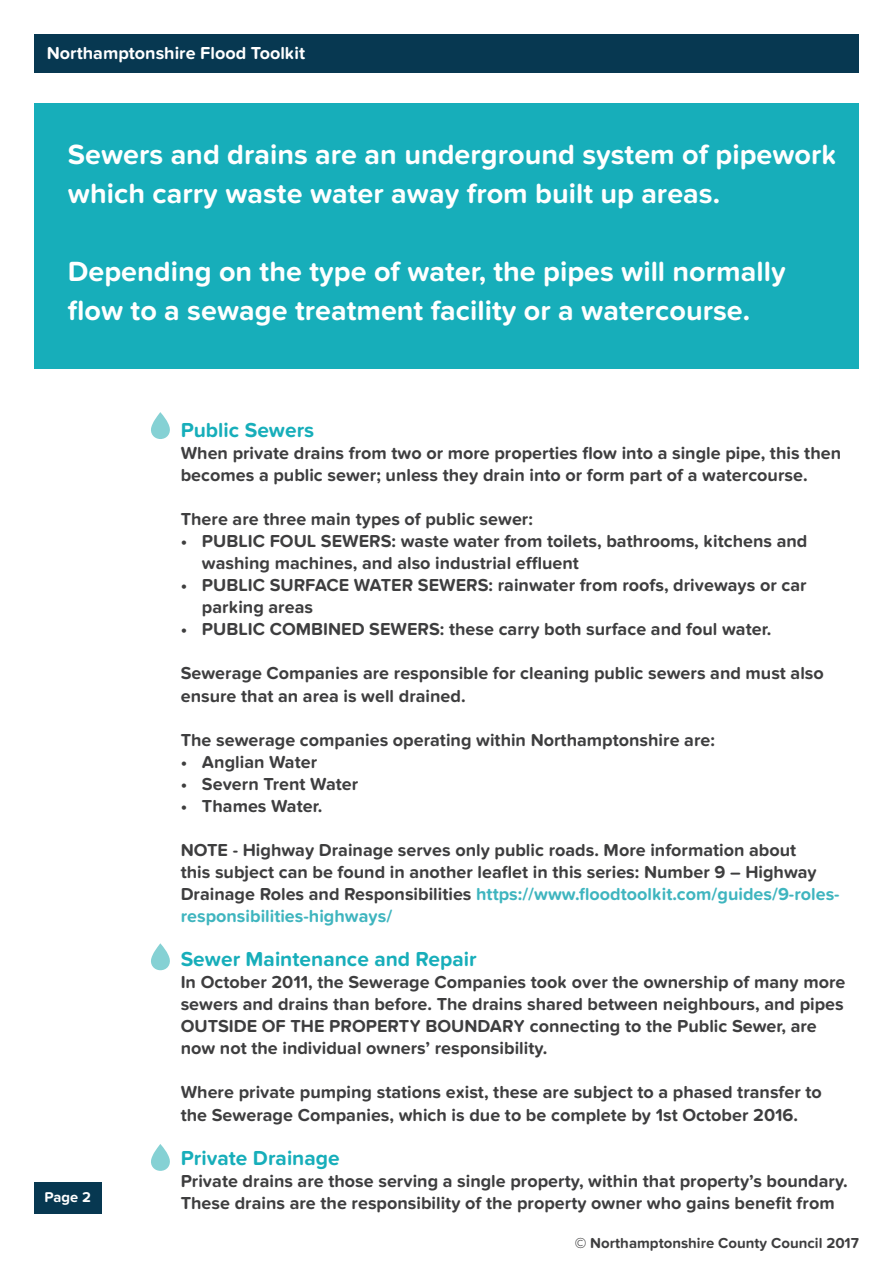
<style>
.page{position:relative;width:893px;height:1263px;background:#fff}
.page>*{position:absolute;margin:0;border:0;box-sizing:border-box;transform-origin:0 0}
.body{font:700 28.8px/39px "Proxima Nova Soft";color:#fff}
.body-2{font:700 21px "Proxima Nova Soft";color:#17aeba}
.body-3{font:700 18px/22px "Proxima Nova Soft";color:#3e3e3f}
.body-4{font:700 18px "Proxima Nova Soft";color:#fff}
.t1{font:700 15px "Proxima Nova Soft";color:#3e3e3f}
.body-5{font:700 14.7px "Proxima Nova Soft";color:#fff}
.s1{color:#3fb5bf}
</style>
<div class="page">
<div style="left:34px;top:34px;width:825px;height:38px;background:#073851"></div>
<div style="left:34px;top:1183px;width:68px;height:31px;background:#073851"></div>
<div style="left:34px;top:103px;width:825px;height:265px;background:#17aeba"></div>
<svg style="left:151px;top:412px;width:19px;height:27px"></svg>
<svg style="left:151px;top:943px;width:19px;height:27px"></svg>
<svg style="left:151px;top:1144px;width:19px;height:27px"></svg>
<p class="body-4" style="left:47px;top:42px;width:260px">Northamptonshire Flood Toolkit</p>
<p class="body" style="left:68px;top:135px;width:770px">Sewers and drains are an underground system of pipework which carry waste water away from built up areas.</p>
<p class="body" style="left:68px;top:252px;width:719px">Depending on the type of water, the pipes will normally flow to a sewage treatment facility or a watercourse.</p>
<p class="body-5" style="left:45px;top:1188px;width:48px">Page 2</p>
<p class="body-2" style="left:181px;top:418px;width:135px">Public Sewers</p>
<p class="body-3" style="left:181px;top:442px;width:662px">When private drains from two or more properties flow into a single pipe, this then becomes a public sewer; unless they drain into or form part of a watercourse.</p>
<p class="body-3" style="left:181px;top:508px;width:354px">There are three main types of public sewer:</p>
<p class="body-3" style="left:202px;top:530px;width:607px;text-indent:-21px">• PUBLIC FOUL SEWERS: waste water from toilets, bathrooms, kitchens and washing machines, and also industrial effluent</p>
<p class="body-3" style="left:202px;top:575px;width:606px;text-indent:-21px">• PUBLIC SURFACE WATER SEWERS: rainwater from roofs, driveways or car parking areas</p>
<p class="body-3" style="left:181px;top:619px;width:592px">• PUBLIC COMBINED SEWERS: these carry both surface and foul water.</p>
<p class="body-3" style="left:181px;top:663px;width:645px">Sewerage Companies are responsible for cleaning public sewers and must also ensure that an area is well drained.</p>
<p class="body-3" style="left:181px;top:729px;width:536px">The sewerage companies operating within Northamptonshire are:</p>
<p class="body-3" style="left:181px;top:751px;width:138px">• Anglian Water</p>
<p class="body-3" style="left:181px;top:773px;width:179px">• Severn Trent Water</p>
<p class="body-3" style="left:181px;top:795px;width:143px">• Thames Water.</p>
<p class="body-3" style="left:181px;top:839px;width:660px">NOTE - Highway Drainage serves only public roads. More information about<br>this subject can be found in another leaflet in this series: Number 9 – Highway Drainage Roles and Responsibilities <span class="s1">https://www.floodtoolkit.com/guides/9-roles&shy;responsibilities-highways/</span></p>
<p class="body-2" style="left:181px;top:947px;width:297px">Sewer Maintenance and Repair</p>
<p class="body-3" style="left:181px;top:971px;width:666px">In October 2011, the Sewerage Companies took over the ownership of many more sewers and drains than before. The drains shared between neighbours, and pipes OUTSIDE OF THE PROPERTY BOUNDARY connecting to the Public Sewer, are now not the individual owners’ responsibility.</p>
<p class="body-3" style="left:181px;top:1082px;width:643px">Where private pumping stations exist, these are subject to a phased transfer to the Sewerage Companies, which is due to be complete by 1st October 2016.</p>
<p class="body-2" style="left:181px;top:1145px;width:161px">Private Drainage</p>
<p class="body-3" style="left:181px;top:1170px;width:669px">Private drains are those serving a single property, within that property’s boundary.<br>These drains are the responsibility of the property owner who gains benefit from</p>
<p class="t1" style="left:575px;top:1234px;width:286px">© Northamptonshire County Council 2017</p>
</div>
